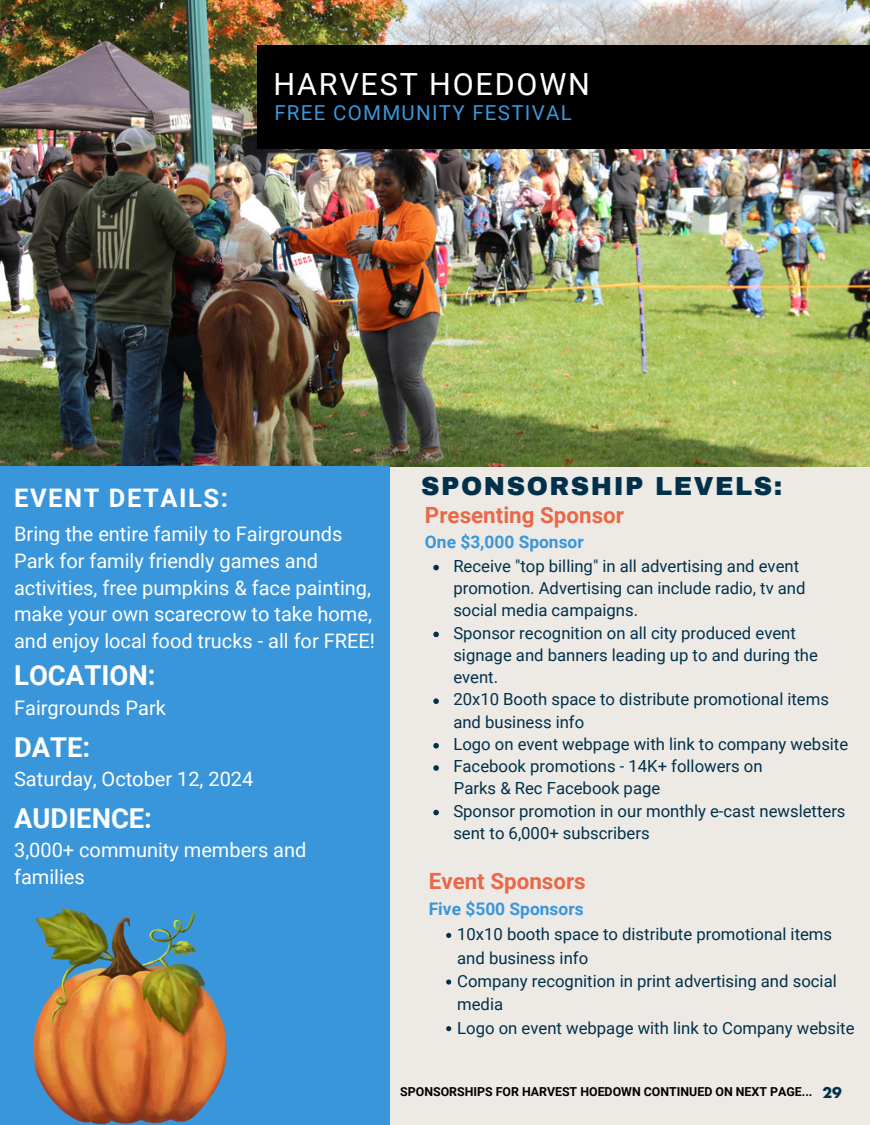
<style>
.page{position:relative;width:870px;height:1125px;background:#edeae5}
.page>*{position:absolute;margin:0;border:0;box-sizing:border-box;transform-origin:0 0}
.t1{font:30.5px "Roboto";letter-spacing:.06em;color:#fff}
.t2{font:700 27.5px "Roboto";color:#fff}
.t3{font:900 25.5px "Archivo";letter-spacing:.06em;color:#01304a}
.t4{font:700 25.5px "Roboto";letter-spacing:.06em;color:#fff}
.t5{font:700 22.5px "Roboto";color:#e86848}
.t6{font:20.5px "Roboto";letter-spacing:.06em;color:#3a96db}
.t7{font:20px/26.8px "Roboto";color:#fff}
.t8{font:700 17.5px "Roboto";color:#3a96db}
.t9{font:700 17.25px "Roboto";color:#3a96db}
.t10{font:16.75px/22.2px "Roboto";color:#01304a}
.t11{font:700 14.25px "Futura Std";color:#01304a}
.t12{font:700 12.5px "Roboto";color:#000}
</style>
<div class="page">
<img style="left:0;top:0;width:870px;height:466px">
<div style="left:0;top:466px;width:390px;height:659px;background:#3a96db"></div>
<div style="left:257px;top:45px;width:613px;height:103px;background:#000"></div>
<img style="left:33px;top:907px;width:194px;height:218px">
<svg style="left:433px;top:565px;width:6px;height:5px"></svg>
<svg style="left:433px;top:632px;width:6px;height:5px"></svg>
<svg style="left:433px;top:698px;width:6px;height:6px"></svg>
<svg style="left:433px;top:743px;width:6px;height:6px"></svg>
<svg style="left:433px;top:765px;width:6px;height:6px"></svg>
<svg style="left:433px;top:810px;width:6px;height:5px"></svg>
<svg style="left:446px;top:933px;width:5px;height:5px"></svg>
<svg style="left:446px;top:979px;width:5px;height:6px"></svg>
<svg style="left:446px;top:1026px;width:5px;height:5px"></svg>
<p class="t1" style="left:274px;top:67px;width:318px">HARVEST HOEDOWN</p>
<p class="t6" style="left:274px;top:101px;width:299px">FREE COMMUNITY FESTIVAL</p>
<p class="t4" style="left:14px;top:483px;width:215px">EVENT DETAILS:</p>
<p class="t7" style="left:14px;top:521px;width:362px">Bring the entire family to Fairgrounds Park for family friendly games and activities, free pumpkins &amp; face painting, make your own scarecrow to take home, and enjoy local food trucks - all for FREE!</p>
<p class="t2" style="left:14px;top:660px;width:143px">LOCATION:</p>
<p class="t7" style="left:14px;top:695px;width:153px">Fairgrounds Park</p>
<p class="t2" style="left:14px;top:731px;width:78px">DATE:</p>
<p class="t7" style="left:14px;top:766px;width:241px">Saturday, October 12, 2024</p>
<p class="t2" style="left:14px;top:802px;width:139px">AUDIENCE:</p>
<p class="t7" style="left:14px;top:837px;width:294px">3,000+ community members and families</p>
<p class="t3" style="left:421px;top:473px;width:363px">SPONSORSHIP LEVELS:</p>
<p class="t5" style="left:425px;top:502px;width:201px">Presenting Sponsor</p>
<p class="t9" style="left:425px;top:532px;width:160px">One $3,000 Sponsor</p>
<p class="t10" style="left:453px;top:555px;width:354px">Receive "top billing" in all advertising and event promotion. Advertising can include radio, tv and social media campaigns.</p>
<p class="t10" style="left:453px;top:622px;width:366px">Sponsor recognition on all city produced event signage and banners leading up to and during the event.</p>
<p class="t10" style="left:453px;top:689px;width:377px">20x10 Booth space to distribute promotional items and business info</p>
<p class="t10" style="left:453px;top:733px;width:396px">Logo on event webpage with link to company website</p>
<p class="t10" style="left:453px;top:755px;width:311px">Facebook promotions - 14K+ followers on</p>
<p class="t10" style="left:454px;top:778px;width:208px">Parks &amp; Rec Facebook page</p>
<p class="t10" style="left:453px;top:800px;width:394px">Sponsor promotion in our monthly e-cast newsletters sent to 6,000+ subscribers</p>
<p class="t5" style="left:429px;top:868px;width:159px">Event Sponsors</p>
<p class="t8" style="left:429px;top:899px;width:156px">Five $500 Sponsors</p>
<p class="t10" style="left:457px;top:923px;width:377px;line-height:23.2px">10x10 booth space to distribute promotional items and business info</p>
<p class="t10" style="left:457px;top:970px;width:381px;line-height:23.2px">Company recognition in print advertising and social media</p>
<p class="t10" style="left:457px;top:1017px;width:399px">Logo on event webpage with link to Company website</p>
<p class="t12" style="left:400px;top:1084px;width:414px">SPONSORSHIPS FOR HARVEST HOEDOWN CONTINUED ON NEXT PAGE...</p>
<p class="t11" style="left:823px;top:1086px;width:21px">29</p>
</div>
